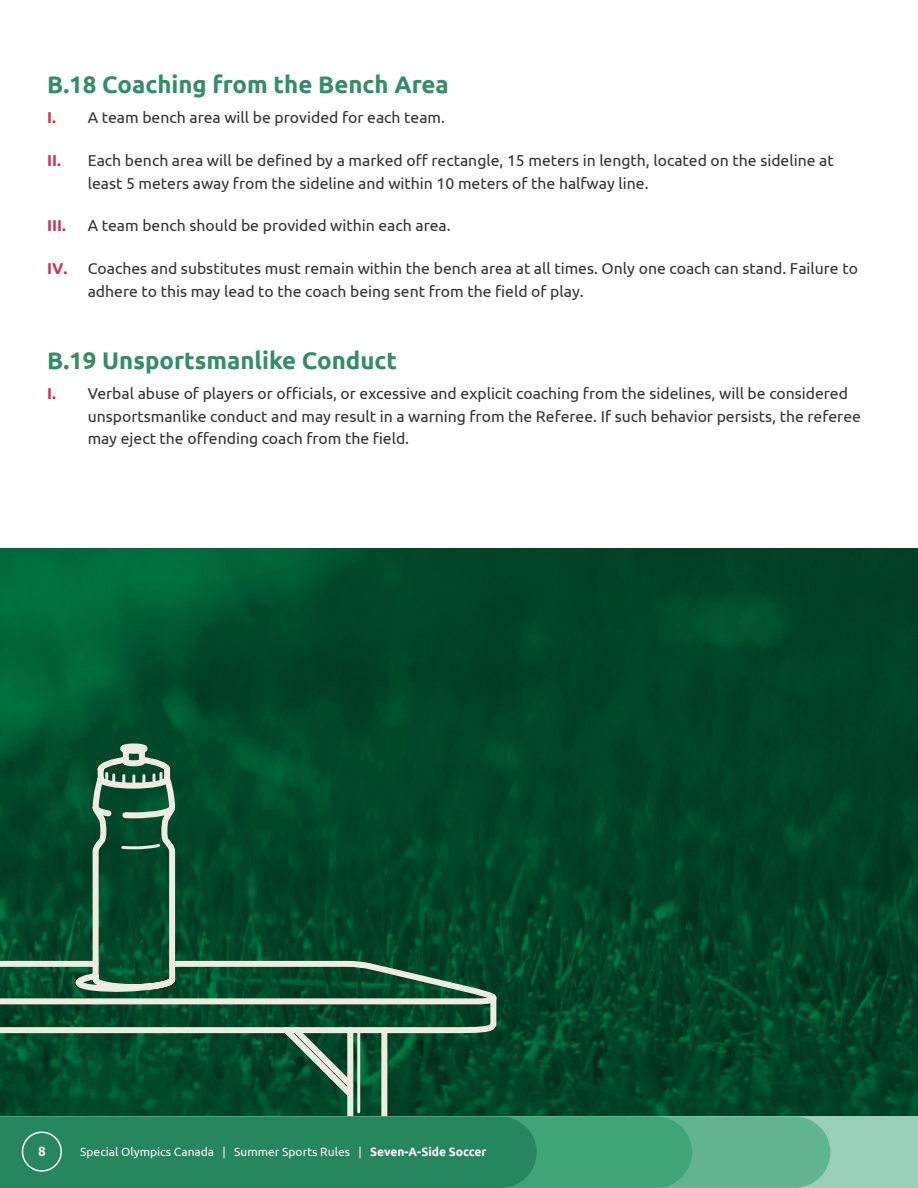
<style>
.page{position:relative;width:918px;height:1188px;background:#fff}
.page>*{position:absolute;margin:0;border:0;box-sizing:border-box;transform-origin:0 0}
.t1{font:700 24px "Ubuntu";color:#338e68}
.t2{font:15.75px/22.5px "Ubuntu";color:#333}
.t3{font:700 15.75px "Ubuntu";color:#cb3352}
.t4{font:700 13.5px "Ubuntu";color:#efede0}
.t5{font:12px "Ubuntu";color:#fff}
.s1{font-weight:700;color:#cb3352}
.s2{font-weight:700}
</style>
<div class="page">
<img style="left:1px;top:549px;width:917px;height:568px">
<div style="left:0;top:1117px;width:918px;height:71px;background:#99cfb7"></div>
<div style="left:692px;top:1117px;width:138px;height:71px;background:#61b490"></div>
<div style="left:537px;top:1117px;width:155px;height:71px;background:#40a479"></div>
<svg style="left:0;top:740px;width:537px;height:448px;background:#175d3e"></svg>
<div style="left:22px;top:1132px;width:40px;height:40px;border:2px solid #fff;border-radius:50%"></div>
<h1 class="t1" style="left:47px;top:70px;width:403px">B.18 Coaching from the Bench Area</h1>
<p class="t2" style="left:47px;top:106px;width:399px"><span class="s1">I.</span> A team bench area will be provided for each team.</p>
<p class="t2" style="left:88px;top:149px;width:748px;text-indent:-40px"><span class="s1">II.</span> Each bench area will be defined by a marked off rectangle, 15 meters in length, located on the sideline at least 5 meters away from the sideline and within 10 meters of the halfway line.</p>
<p class="t3" style="left:47px;top:216px;width:20px">III.</p>
<p class="t2" style="left:88px;top:214px;width:364px">A team bench should be provided within each area.</p>
<p class="t2" style="left:88px;top:257px;width:772px;text-indent:-40px"><span class="s1">IV.</span> Coaches and substitutes must remain within the bench area at all times. Only one coach can stand. Failure to adhere to this may lead to the coach being sent from the field of play.</p>
<h1 class="t1" style="left:47px;top:346px;width:351px">B.19 Unsportsmanlike Conduct</h1>
<p class="t2" style="left:88px;top:382px;width:775px;text-indent:-40px"><span class="s1">I.</span> Verbal abuse of players or officials, or excessive and explicit coaching from the sidelines, will be considered unsportsmanlike conduct and may result in a warning from the Referee. If such behavior persists, the referee may eject the offending coach from the field.</p>
<p class="t4" style="left:38px;top:1143px;width:9px">8</p>
<p class="t5" style="left:80px;top:1144px;width:408px">Special Olympics Canada | Summer Sports Rules | <span class="s2">Seven-A-Side Soccer</span></p>
</div>
